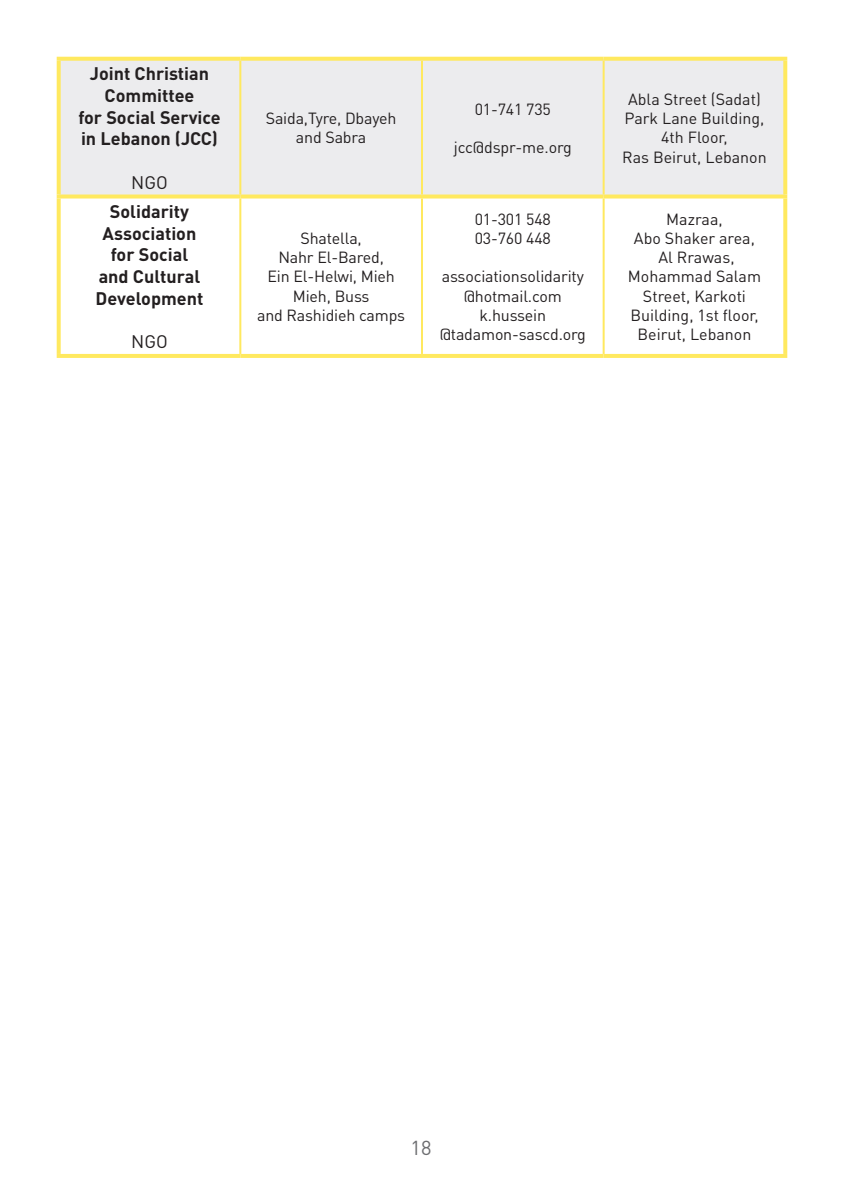
<style>
.page{position:relative;width:842px;height:1191px;background:#fff}
.page>*{position:absolute;margin:0;border:0;box-sizing:border-box;transform-origin:0 0}
.t1{font:20px "DIN Pro";color:#6c6d70}
.t2{font:700 18px/21.6px "DIN Pro";color:#231f20;text-align:center}
.t3{font:18px "DIN Pro";color:#231f20}
.t4{font:16px/19.2px "DIN Pro";letter-spacing:-.01em;color:#231f20;text-align:center}
</style>
<div class="page">
<div style="left:61px;top:61px;width:722px;height:133px;background:#ececee"></div>
<svg style="left:57px;top:57px;width:183px;height:4px"></svg>
<svg style="left:57px;top:61px;width:4px;height:133px"></svg>
<svg style="left:240px;top:57px;width:182px;height:4px"></svg>
<svg style="left:422px;top:57px;width:182px;height:4px"></svg>
<svg style="left:604px;top:57px;width:183px;height:4px"></svg>
<svg style="left:783px;top:61px;width:4px;height:133px"></svg>
<svg style="left:57px;top:194px;width:183px;height:4px"></svg>
<svg style="left:57px;top:198px;width:4px;height:156px"></svg>
<svg style="left:240px;top:194px;width:182px;height:4px"></svg>
<svg style="left:422px;top:194px;width:182px;height:4px"></svg>
<svg style="left:604px;top:194px;width:183px;height:4px"></svg>
<svg style="left:783px;top:198px;width:4px;height:156px"></svg>
<hr style="left:57px;top:354px;width:183px;height:4px;background:#ffe95f">
<hr style="left:240px;top:354px;width:182px;height:4px;background:#ffe95f">
<hr style="left:422px;top:354px;width:182px;height:4px;background:#ffe95f">
<hr style="left:604px;top:354px;width:183px;height:4px;background:#ffe95f">
<hr style="left:239px;top:61px;width:2px;height:133px;background:#ffe95f">
<hr style="left:421px;top:61px;width:2px;height:133px;background:#ffe95f">
<hr style="left:603px;top:61px;width:2px;height:133px;background:#ffe95f">
<hr style="left:239px;top:198px;width:2px;height:156px;background:#ffe95f">
<hr style="left:421px;top:198px;width:2px;height:156px;background:#ffe95f">
<hr style="left:603px;top:198px;width:2px;height:156px;background:#ffe95f">
<p class="t2" style="left:78px;top:62px;width:144px">Joint Christian<br>Committee<br>for Social Service in Lebanon (JCC)</p>
<p class="t3" style="left:131px;top:170px;width:38px">NGO</p>
<p class="t2" style="left:96px;top:200px;width:109px">Solidarity<br>Association for Social and Cultural<br>Development</p>
<p class="t3" style="left:131px;top:329px;width:38px">NGO</p>
<p class="t4" style="left:266px;top:108px;width:132px">Saida,Tyre, Dbayeh and Sabra</p>
<p class="t4" style="left:257px;top:228px;width:150px">Shatella,<br>Nahr El-Bared,<br>Ein El-Helwi, Mieh<br>Mieh, Buss<br>and Rashidieh camps</p>
<p class="t4" style="left:475px;top:98px;width:78px">01-741 735</p>
<p class="t4" style="left:454px;top:137px;width:119px">jcc@dspr-me.org</p>
<p class="t4" style="left:475px;top:209px;width:78px;text-align:left">01-301 548<br>03-760 448</p>
<p class="t4" style="left:440px;top:266px;width:148px">associationsolidarity @hotmail.com k.hussein @tadamon-sascd.org</p>
<p class="t4" style="left:622px;top:89px;width:146px">Abla Street (Sadat)<br>Park Lane Building,<br>4th Floor,<br>Ras Beirut, Lebanon</p>
<p class="t4" style="left:628px;top:209px;width:135px">Mazraa,<br>Abo Shaker area,<br>Al Rrawas,<br>Mohammad Salam<br>Street, Karkoti<br>Building, 1st floor,<br>Beirut, Lebanon</p>
<p class="t1" style="left:411px;top:1134px;width:22px">18</p>
</div>
